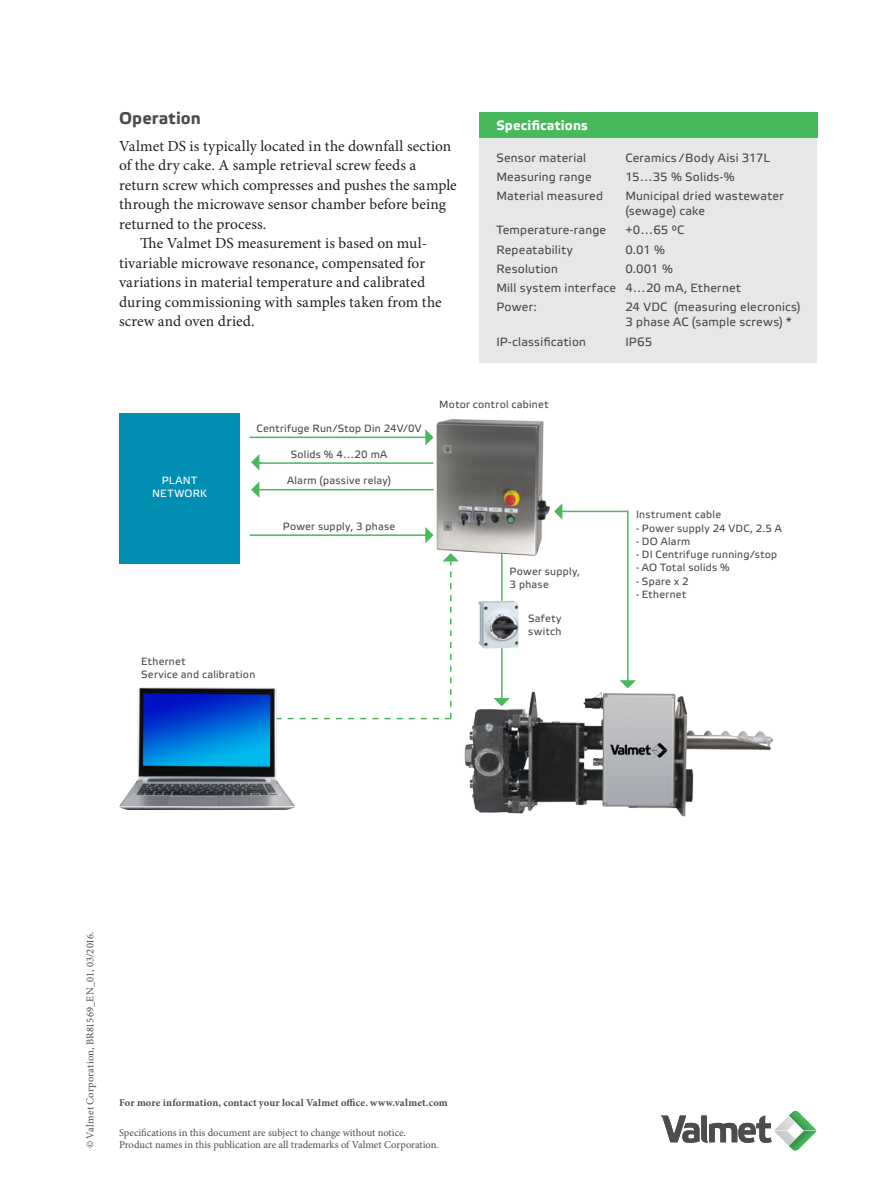
<style>
.page{position:relative;width:893px;height:1191px;background:#fff}
.page>*{position:absolute;margin:0;border:0;box-sizing:border-box;transform-origin:0 0}
.Paragraph_Heading{font:700 16.8px "Etelka Text";letter-spacing:.005em;color:#4b4c4d}
.Body_Text{font:15.3px/19.5px "Minion Pro";letter-spacing:.005em;color:#231f20}
.Table_Heading{font:700 13.5px "Etelka Text";letter-spacing:.02em;color:#fff}
.Table_Body_Text{font:12px/15px "Etelka Text";letter-spacing:.02em;color:#4b4c4d}
.Table_Body_Text-2{font:10.5px "Etelka Text";letter-spacing:.025em;color:#4b4c4d}
.Legal_Text{font:10.5px "Minion Pro";color:#4b4c4d}
.Footer_Text{font:700 10.5px "Minion Pro";letter-spacing:.015em;color:#4b4c4d}
.Footer_Text-2{font:10.5px "Minion Pro";letter-spacing:.005em;color:#4b4c4d}
.Table_Body_Text-3{font:10.5px "Etelka Text";letter-spacing:.03em;color:#fff}
</style>
<div class="page">
<hr style="left:501px;top:549px;width:2px;height:151px;background:#48b85c">
<div style="left:479px;top:133px;width:337px;height:230px;background:#e6e7e9"></div>
<svg style="left:661px;top:1111px;width:155px;height:40px"></svg>
<div style="left:479px;top:112px;width:338px;height:26px;background:#48b85c"></div>
<img style="left:464px;top:651px;width:309px;height:166px">
<img style="left:429px;top:419px;width:121px;height:156px">
<svg style="left:425px;top:429px;width:8px;height:16px"></svg>
<svg style="left:493px;top:698px;width:17px;height:8px"></svg>
<svg style="left:299px;top:553px;width:160px;height:166px"></svg>
<img style="left:119px;top:687px;width:176px;height:123px">
<hr style="left:627px;top:510px;width:2px;height:174px;background:#48b85c">
<svg style="left:620px;top:680px;width:16px;height:8px"></svg>
<hr style="left:557px;top:510px;width:71px;height:2px;background:#48b85c">
<svg style="left:554px;top:503px;width:8px;height:16px"></svg>
<svg style="left:425px;top:527px;width:8px;height:16px"></svg>
<hr style="left:250px;top:436px;width:178px;height:2px;background:#48b85c">
<hr style="left:250px;top:534px;width:178px;height:2px;background:#48b85c">
<svg style="left:251px;top:454px;width:8px;height:16px"></svg>
<hr style="left:259px;top:462px;width:174px;height:2px;background:#48b85c">
<svg style="left:251px;top:482px;width:8px;height:16px"></svg>
<hr style="left:255px;top:489px;width:178px;height:1px;background:#48b85c">
<div style="left:119px;top:414px;width:121px;height:150px;background:#008fb3"></div>
<img style="left:478px;top:598px;width:41px;height:53px">
<p class="Paragraph_Heading" style="left:119px;top:108px;width:83px">Operation</p>
<p class="Body_Text" style="left:119px;top:137px;width:339px">Valmet DS is typically located in the downfall section of the dry cake. A sample retrieval screw feeds a return screw which compresses and pushes the sample through the microwave sensor chamber before being returned to the process.</p>
<p class="Body_Text" style="left:119px;top:234px;width:324px;text-indent:21px">The Valmet DS measurement is based on mul&shy;tivariable microwave resonance, compensated for variations in material temperature and calibrated during commissioning with samples taken from the screw and oven dried.</p>
<p class="Table_Heading" style="left:496px;top:116px;width:93px">Specifications</p>
<p class="Table_Body_Text" style="left:496px;top:150px;width:91px">Sensor material</p>
<p class="Table_Body_Text" style="left:625px;top:150px;width:146px">Ceramics/Body Aisi 317L</p>
<p class="Table_Body_Text" style="left:496px;top:169px;width:97px">Measuring range</p>
<p class="Table_Body_Text" style="left:625px;top:169px;width:111px">15…35 % Solids-%</p>
<p class="Table_Body_Text" style="left:496px;top:189px;width:108px">Material measured</p>
<p class="Table_Body_Text" style="left:625px;top:189px;width:160px">Municipal dried wastewater (sewage) cake</p>
<p class="Table_Body_Text" style="left:496px;top:223px;width:111px">Temperature-range</p>
<p class="Table_Body_Text" style="left:625px;top:223px;width:60px">+0…65 °C</p>
<p class="Table_Body_Text" style="left:496px;top:242px;width:78px">Repeatability</p>
<p class="Table_Body_Text" style="left:625px;top:242px;width:41px">0.01 %</p>
<p class="Table_Body_Text" style="left:496px;top:261px;width:63px">Resolution</p>
<p class="Table_Body_Text" style="left:625px;top:261px;width:49px">0.001 %</p>
<p class="Table_Body_Text" style="left:496px;top:281px;width:246px">Mill system interface 4…20 mA, Ethernet</p>
<p class="Table_Body_Text" style="left:496px;top:300px;width:42px">Power:</p>
<p class="Table_Body_Text" style="left:625px;top:300px;width:177px">24 VDC (measuring elecronics)<br>3 phase AC (sample screws) *</p>
<p class="Table_Body_Text" style="left:496px;top:334px;width:91px">IP-classification</p>
<p class="Table_Body_Text" style="left:625px;top:334px;width:28px">IP65</p>
<p class="Table_Body_Text-3" style="left:162px;top:474px;width:37px">PLANT</p>
<p class="Table_Body_Text-3" style="left:152px;top:487px;width:56px">NETWORK</p>
<p class="Table_Body_Text-2" style="left:257px;top:421px;width:166px">Centrifuge Run/Stop Din 24V/0V</p>
<p class="Table_Body_Text-2" style="left:291px;top:448px;width:98px">Solids % 4…20 mA</p>
<p class="Table_Body_Text-2" style="left:287px;top:474px;width:106px">Alarm (passive relay)</p>
<p class="Table_Body_Text-2" style="left:283px;top:519px;width:114px">Power supply, 3 phase</p>
<p class="Table_Body_Text-2" style="left:141px;top:654px;width:46px">Ethernet</p>
<p class="Table_Body_Text-2" style="left:141px;top:668px;width:116px">Service and calibration</p>
<p class="Table_Body_Text-2" style="left:439px;top:398px;width:111px">Motor control cabinet</p>
<p class="Table_Body_Text-2" style="left:510px;top:564px;width:72px">Power supply,</p>
<p class="Table_Body_Text-2" style="left:510px;top:578px;width:41px">3 phase</p>
<p class="Table_Body_Text-2" style="left:528px;top:612px;width:35px">Safety</p>
<p class="Table_Body_Text-2" style="left:528px;top:625px;width:35px">switch</p>
<p class="Table_Body_Text-2" style="left:636px;top:508px;width:87px">Instrument cable</p>
<p class="Table_Body_Text-2" style="left:636px;top:521px;width:147px">- Power supply 24 VDC, 2.5 A</p>
<p class="Table_Body_Text-2" style="left:636px;top:534px;width:56px">- DO Alarm</p>
<p class="Table_Body_Text-2" style="left:636px;top:548px;width:143px">- DI Centrifuge running/stop</p>
<p class="Table_Body_Text-2" style="left:636px;top:561px;width:95px">- AO Total solids %</p>
<p class="Table_Body_Text-2" style="left:636px;top:574px;width:54px">- Spare x 2</p>
<p class="Table_Body_Text-2" style="left:636px;top:588px;width:52px">- Ethernet</p>
<p class="Footer_Text-2" style="left:84px;top:1148px;width:219px;rotate:-90deg">© Valmet Corporation, BR81569_EN_01, 03/2016.</p>
<p class="Footer_Text" style="left:119px;top:1095px;width:330px">For more information, contact your local Valmet office. www.valmet.com</p>
<p class="Legal_Text" style="left:119px;top:1126px;width:288px">Specifications in this document are subject to change without notice.</p>
<p class="Legal_Text" style="left:119px;top:1138px;width:321px">Product names in this publication are all trademarks of Valmet Corporation.</p>
</div>
